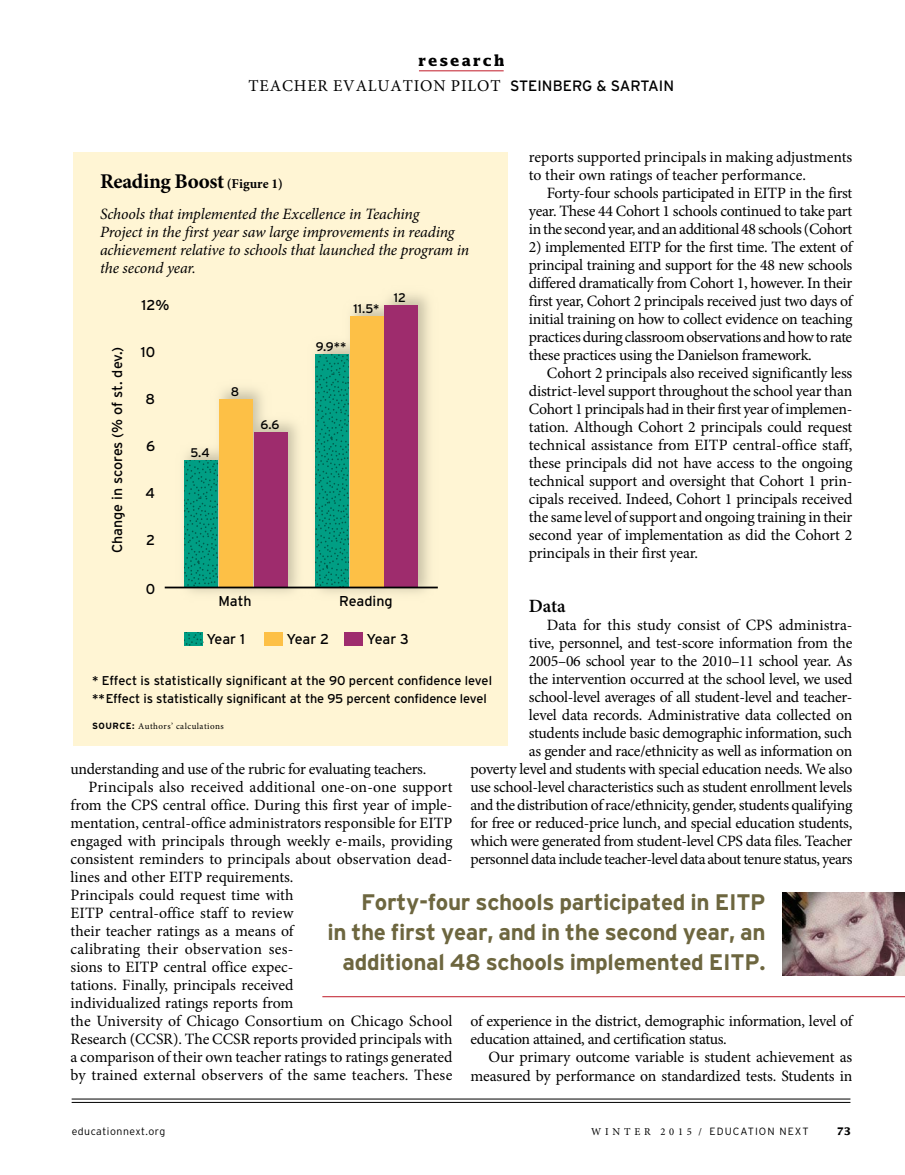
<style>
.page{position:relative;width:905px;height:1175px;background:#fff}
.page>*{position:absolute;margin:0;border:0;box-sizing:border-box;transform-origin:0 0}
.t1{font:700 22.5px/30px "Interstate";letter-spacing:-.015em;color:#6d663f;text-align:right}
.t2{font:700 21px "Minion Pro";letter-spacing:-.015em;color:#000001}
.t3{font:600 18.75px "Minion Pro";color:#000001}
.t4{font:16.5px "Minion Pro";letter-spacing:.05em;color:#000001}
.t5{font:15.75px/18px "Minion Pro";letter-spacing:-.01em;color:#000001;text-align:justify}
.t6{font:italic 15.75px/18px "Minion Pro";letter-spacing:-.005em;color:#000001}
.t7{font:15.75px "Minion Pro";letter-spacing:.01em;color:#000001}
.t8{font:15.75px "Minion Pro";letter-spacing:.015em;color:#000001}
.t9{font:700 15px "Lucida";letter-spacing:.12em;color:#000001}
.t10{font:14.25px "Interstate";color:#000001}
.t11{font:12.75px/18.8px "Interstate";letter-spacing:-.01em;color:#000001}
.t12{font:12.45px "Interstate";color:#000001}
.t13{font:300 10.5px "Interstate";letter-spacing:.1em;color:#000001}
.t14{font:300 10.5px "Interstate";letter-spacing:.05em;color:#000001}
.t15{font:700 10.5px "Lucida";color:#000001}
.t16{font:9px "Minion Pro";letter-spacing:.05em;color:#000001}
.s1{font-family:"Interstate";font-size:15px}
.s2{font-size:13.5px}
.s3{font-family:"Interstate";font-weight:700}
.s4{font-family:"Minion Pro";font-weight:400}
</style>
<div class="page">
<hr style="left:72px;top:1102px;width:778px;height:1px;background:#000001">
<hr style="left:72px;top:1098px;width:778px;height:1px;background:#000001">
<hr style="left:419px;top:70px;width:84px;height:1px;background:#c01a28">
<div style="left:73px;top:152px;width:435px;height:593px;background:#fff5d4"></div>
<img style="left:164px;top:294px;width:274px;height:352px">
<div style="left:219px;top:399px;width:33px;height:188px;background:#fdc046"></div>
<div style="left:254px;top:432px;width:33px;height:155px;background:#9e2c6d"></div>
<svg style="left:184px;top:460px;width:33px;height:126px;background:#00977e"></svg>
<svg style="left:315px;top:354px;width:33px;height:232px;background:#00977e"></svg>
<div style="left:350px;top:316px;width:33px;height:271px;background:#fdc046"></div>
<div style="left:385px;top:305px;width:33px;height:282px;background:#9e2c6d"></div>
<hr style="left:165px;top:586px;width:273px;height:2px;background:#000001">
<svg style="left:184px;top:632px;width:19px;height:13px"></svg>
<div style="left:264px;top:632px;width:19px;height:13px;background:#fdc046"></div>
<div style="left:344px;top:632px;width:19px;height:13px;background:#9e2c6d"></div>
<img style="left:782px;top:892px;width:122px;height:83px">
<hr style="left:322px;top:996px;width:582px;height:1px;background:#c01a28">
<p class="t9" style="left:418px;top:51px;width:88px">research</p>
<p class="t4" style="left:249px;top:75px;width:427px">TEACHER EVALUATION PILOT <span class="s1">STEINBERG &amp; SARTAIN</span></p>
<p class="t5" style="left:529px;top:148px;width:325px">reports supported principals in making adjustments to their own ratings of teacher performance.</p>
<p class="t5" style="left:529px;top:184px;width:325px;text-indent:18px">Forty-four schools participated in EITP in the first year. These 44 Cohort 1 schools continued to take part in the second year, and an additional 48 schools (Cohort</p>
<p class="t5" style="left:529px;top:238px;width:325px">2) implemented EITP for the first time. The extent of principal training and support for the 48 new schools differed dramatically from Cohort 1, however. In their first year, Cohort 2 principals received just two days of initial training on how to collect evidence on teaching practices during classroom observations and how to rate these practices using the Danielson framework.</p>
<p class="t5" style="left:529px;top:364px;width:325px;text-indent:18px">Cohort 2 principals also received significantly less district-level support throughout the school year than Cohort 1 principals had in their first year of implemen&shy;tation. Although Cohort 2 principals could request technical assistance from EITP central-office staff, these principals did not have access to the ongoing technical support and oversight that Cohort 1 prin&shy;cipals received. Indeed, Cohort 1 principals received the same level of support and ongoing training in their second year of implementation as did the Cohort 2 principals in their first year.</p>
<p class="t3" style="left:529px;top:593px;width:38px">Data</p>
<p class="t5" style="left:470px;top:616px;width:383px;text-align:right">Data for this study consist of CPS administra-<br>tive, personnel, and test-score information from the<br>2005–06 school year to the 2010–11 school year. As<br>the intervention occurred at the school level, we used school-level averages of all student-level and teacher-<br>level data records. Administrative data collected on<br>students include basic demographic information, such<br>as gender and race/ethnicity as well as information on<br>poverty level and students with special education needs. We also use school-level characteristics such as student enrollment levels and the distribution of race/ethnicity, gender, students qualifying for free or reduced-price lunch, and special education students, which were generated from student-level CPS data files. Teacher personnel data include teacher-level data about tenure status, years</p>
<h2 class="t2" style="left:100px;top:167px;width:184px">Reading Boost <span class="s2">(Figure 1)</span></h2>
<p class="t6" style="left:100px;top:205px;width:371px">Schools that implemented the Excellence in Teaching<br>Project in the first year saw large improvements in reading achievement relative to schools that launched the program in the second year.</p>
<p class="t12" style="left:394px;top:290px;width:14px">12</p>
<p class="t10" style="left:141px;top:297px;width:29px">12%</p>
<p class="t12" style="left:353px;top:302px;width:27px">11.5*</p>
<p class="t12" style="left:316px;top:339px;width:32px">9.9**</p>
<p class="t10" style="left:141px;top:344px;width:16px">10</p>
<p class="t10" style="left:109px;top:553px;width:208px;rotate:-90deg">Change in scores (% of st. dev.)</p>
<p class="t12" style="left:231px;top:384px;width:10px">8</p>
<p class="t10" style="left:146px;top:391px;width:11px">8</p>
<p class="t12" style="left:260px;top:418px;width:21px">6.6</p>
<p class="t10" style="left:146px;top:438px;width:11px">6</p>
<p class="t12" style="left:190px;top:445px;width:21px">5.4</p>
<p class="t10" style="left:146px;top:485px;width:11px">4</p>
<p class="t10" style="left:146px;top:532px;width:11px">2</p>
<p class="t10" style="left:146px;top:580px;width:11px">0</p>
<p class="t10" style="left:218px;top:593px;width:35px">Math</p>
<p class="t10" style="left:206px;top:630px;width:40px">Year 1</p>
<p class="t10" style="left:286px;top:630px;width:44px">Year 2</p>
<p class="t10" style="left:366px;top:630px;width:44px">Year 3</p>
<p class="t10" style="left:339px;top:593px;width:55px">Reading</p>
<p class="t11" style="left:92px;top:670px;width:401px">* Effect is statistically significant at the 90 percent confidence level **Effect is statistically significant at the 95 percent confidence level</p>
<p class="t16" style="left:92px;top:720px;width:133px"><span class="s3">SOURCE:</span> Authors’ calculations</p>
<p class="t5" style="left:71px;top:760px;width:357px">understanding and use of the rubric for evaluating teachers.</p>
<p class="t7" style="left:89px;top:776px;width:365px">Principals also received additional one-on-one support</p>
<p class="t5" style="left:71px;top:796px;width:383px">from the CPS central office. During this first year of imple-</p>
<p class="t5" style="left:71px;top:814px;width:383px">mentation, central-office administrators responsible for EITP</p>
<p class="t5" style="left:71px;top:832px;width:383px">engaged with principals through weekly e-mails, providing</p>
<p class="t5" style="left:71px;top:850px;width:383px">consistent reminders to principals about observation dead-</p>
<p class="t5" style="left:71px;top:868px;width:224px">lines and other EITP requirements.</p>
<p class="t5" style="left:71px;top:886px;width:224px">Principals could request time with</p>
<p class="t5" style="left:71px;top:904px;width:224px">EITP central-office staff to review</p>
<p class="t5" style="left:71px;top:922px;width:224px">their teacher ratings as a means of</p>
<p class="t8" style="left:71px;top:938px;width:224px">calibrating their observation ses-</p>
<p class="t5" style="left:71px;top:958px;width:224px">sions to EITP central office expec-</p>
<p class="t5" style="left:71px;top:976px;width:224px">tations. Finally, principals received</p>
<p class="t5" style="left:71px;top:994px;width:224px">individualized ratings reports from</p>
<p class="t7" style="left:71px;top:1010px;width:383px">the University of Chicago Consortium on Chicago School</p>
<p class="t5" style="left:71px;top:1030px;width:383px">Research (CCSR). The CCSR reports provided principals with</p>
<p class="t5" style="left:71px;top:1048px;width:383px">a comparison of their own teacher ratings to ratings generated</p>
<p class="t7" style="left:71px;top:1064px;width:383px">by trained external observers of the same teachers. These</p>
<h1 class="t1" style="left:327px;top:887px;width:440px">Forty-four schools participated in EITP<br>in the first year, and in the second year, an additional 48 schools implemented EITP.</h1>
<p class="t5" style="left:470px;top:1012px;width:383px">of experience in the district, demographic information, level of education attained, and certification status.</p>
<p class="t5" style="left:470px;top:1048px;width:383px;text-align:right">Our primary outcome variable is student achievement as measured by performance on standardized tests. Students in</p>
<p class="t14" style="left:72px;top:1125px;width:95px">educationnext.org</p>
<p class="t13" style="left:591px;top:1125px;width:219px"><span class="s4">W I N T E R 2 0 1 5 /</span> EDUCATION NEXT</p>
<p class="t15" style="left:836px;top:1124px;width:16px">73</p>
</div>
